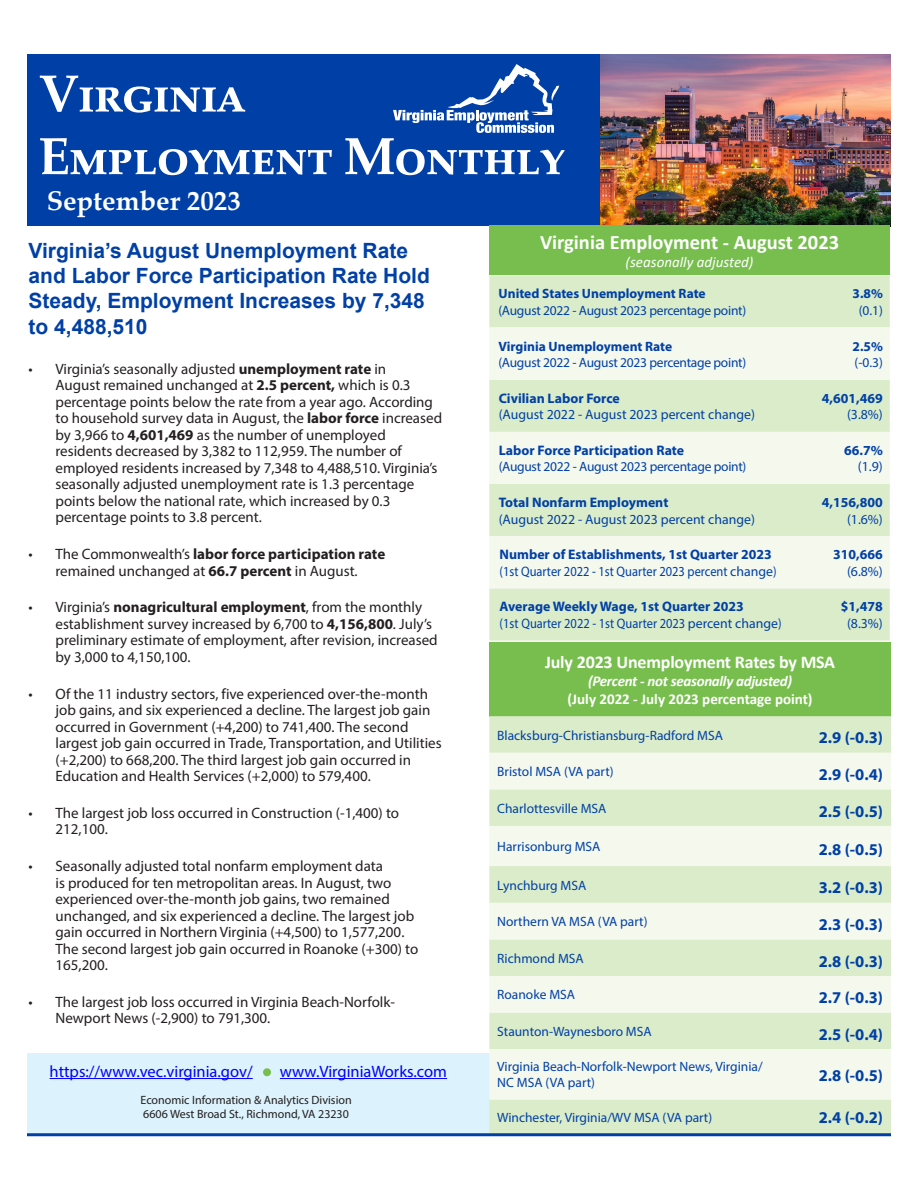
<style>
.page{position:relative;width:918px;height:1188px;background:#fff}
.page>*{position:absolute;margin:0;border:0;box-sizing:border-box;transform-origin:0 0}
.t1{font:700 52.2px "Palatino Linotype";letter-spacing:-.03em;color:#fff}
.t2{font:700 27px "Palatino Linotype";color:#fff}
.Headers{font:700 21px/25.2px "Arial";color:#0040a6}
.Body_Text{font:700 20.55px "Calibri";color:#fff}
.Body_Text-2{font:700 18px "Calibri";letter-spacing:-.01em;color:#fff}
.Body_Text-3{font:700 16.5px "Myriad Pro";color:#0040a6}
.t3{font:16.5px "Myriad Pro";color:#00f}
.t4{font:15px/16.5px "Myriad Pro";color:#231f20}
.Body_Text-4{font:700 15px "Calibri";color:#fff}
.Body_Text-5{font:italic 700 15px "Calibri";letter-spacing:-.02em;color:#fff}
.Body_Text-6{font:italic 15px "Calibri";color:#fff}
.Body_Text-7{font:700 13.8px "Myriad Pro";color:#0040a6}
.Body_Text-8{font:13.8px "Myriad Pro";color:#0040a6}
.Body_Text-9{font:13.8px "Myriad Pro";color:#0040a6;scale:.9 1}
.Body_Text-10{font:13.5px/16.2px "Myriad Pro";color:#0040a6}
.Body_Text-11{font:13.5px "Myriad Pro";letter-spacing:-.02em;color:#0040a6}
.Body_Text-12{font:700 13.5px "Myriad Pro";color:#0040a6}
.t5{font:12px "Myriad Pro";color:#231f20}
.s1{font-weight:700}
</style>
<div class="page">
<div style="left:27px;top:54px;width:607px;height:172px;background:#0040a6"></div>
<div style="left:27px;top:1053px;width:462px;height:80px;background:#dcf2fc"></div>
<div style="left:489px;top:642px;width:402px;height:74px;background:#77be4e"></div>
<div style="left:489px;top:716px;width:402px;height:417px;background:#daecc9"></div>
<svg style="left:489px;top:753px;width:402px;height:347px;background:#e9f2dd"></svg>
<img style="left:601px;top:54px;width:290px;height:172px">
<div style="left:489px;top:226px;width:401px;height:49px;background:#77be4e"></div>
<div style="left:489px;top:275px;width:401px;height:366px;background:#daecc9"></div>
<svg style="left:489px;top:327px;width:401px;height:261px;background:#eaf3de"></svg>
<hr style="left:50px;top:1078px;width:203px;height:1px;background:#00f">
<hr style="left:280px;top:1078px;width:167px;height:1px;background:#00f">
<hr style="left:27px;top:1133px;width:864px;height:3px;background:#0040a6">
<svg style="left:393px;top:64px;width:166px;height:69px"></svg>
<div style="left:263px;top:1068px;width:8px;height:8px;background:#77be4e;border-radius:50%"></div>
<p class="t1" style="left:39px;top:57px;width:209px">Virginia</p>
<p class="t1" style="left:39px;top:119px;width:528px">Employment Monthly</p>
<p class="t2" style="left:47px;top:182px;width:196px">September 2023</p>
<p class="Headers" style="left:28px;top:238px;width:403px">Virginia’s August Unemployment Rate and Labor Force Participation Rate Hold<br>Steady, Employment Increases by 7,348 to 4,488,510</p>
<p class="t4" style="left:56px;top:360px;width:388px;text-indent:-27px">• Virginia’s seasonally adjusted <span class="s1">unemployment rate</span> in<br>August remained unchanged at <span class="s1">2.5 percent,</span> which is 0.3 percentage points below the rate from a year ago. According to household survey data in August, the <span class="s1">labor force</span> increased by 3,966 to <span class="s1">4,601,469</span> as the number of unemployed residents decreased by 3,382 to 112,959. The number of employed residents increased by 7,348 to 4,488,510. Virginia’s seasonally adjusted unemployment rate is 1.3 percentage points below the national rate, which increased by 0.3 percentage points to 3.8 percent.</p>
<p class="t4" style="left:28px;top:546px;width:358px;text-align:center">• The Commonwealth’s <span class="s1">labor force participation rate </span>remained unchanged at <span class="s1">66.7 percent</span> in August.</p>
<p class="t4" style="left:56px;top:599px;width:384px;text-indent:-27px">• Virginia’s <span class="s1">nonagricultural employment</span>, from the monthly establishment survey increased by 6,700 to <span class="s1">4,156,800</span>. July’s preliminary estimate of employment, after revision, increased by 3,000 to 4,150,100.</p>
<p class="t4" style="left:56px;top:685px;width:388px;text-indent:-27px">• Of the 11 industry sectors, five experienced over-the-month job gains, and six experienced a decline. The largest job gain occurred in Government (+4,200) to 741,400. The second largest job gain occurred in Trade, Transportation, and Utilities (+2,200) to 668,200. The third largest job gain occurred in Education and Health Services (+2,000) to 579,400.</p>
<p class="t4" style="left:56px;top:804px;width:345px;text-indent:-27px">• The largest job loss occurred in Construction (-1,400) to<br>212,100.</p>
<p class="t4" style="left:56px;top:858px;width:364px;text-indent:-27px">• Seasonally adjusted total nonfarm employment data<br>is produced for ten metropolitan areas. In August, two experienced over-the-month job gains, two remained unchanged, and six experienced a decline. The largest job gain occurred in Northern Virginia (+4,500) to 1,577,200.<br>The second largest job gain occurred in Roanoke (+300) to 165,200.</p>
<p class="t4" style="left:56px;top:993px;width:341px;text-indent:-27px">• The largest job loss occurred in Virginia Beach-Norfolk-<br>Newport News (-2,900) to 791,300.</p>
<p class="t3" style="left:50px;top:1061px;width:205px">https://www.vec.virginia.gov/</p>
<p class="t3" style="left:280px;top:1061px;width:169px">www.VirginiaWorks.com</p>
<p class="t5" style="left:140px;top:1092px;width:213px">Economic Information &amp; Analytics Division</p>
<p class="t5" style="left:143px;top:1107px;width:207px">6606 West Broad St., Richmond, VA 23230</p>
<p class="Body_Text" style="left:540px;top:228px;width:301px">Virginia Employment - August 2023</p>
<p class="Body_Text-6" style="left:626px;top:252px;width:129px">(seasonally adjusted)</p>
<p class="Body_Text-12" style="left:499px;top:285px;width:209px">United States Unemployment Rate</p>
<p class="Body_Text-11" style="left:499px;top:302px;width:249px">(August 2022 - August 2023 percentage point)</p>
<p class="Body_Text-12" style="left:499px;top:337px;width:175px">Virginia Unemployment Rate</p>
<p class="Body_Text-11" style="left:499px;top:354px;width:249px">(August 2022 - August 2023 percentage point)</p>
<p class="Body_Text-12" style="left:853px;top:285px;width:32px">3.8%</p>
<p class="Body_Text-10" style="left:859px;top:302px;width:26px">(0.1)</p>
<p class="Body_Text-12" style="left:853px;top:337px;width:32px">2.5%</p>
<p class="Body_Text-10" style="left:855px;top:354px;width:30px">(-0.3)</p>
<p class="Body_Text-7" style="left:499px;top:389px;width:123px">Civilian Labor Force</p>
<p class="Body_Text-8" style="left:499px;top:406px;width:258px">(August 2022 - August 2023 percent change)</p>
<p class="Body_Text-7" style="left:822px;top:389px;width:62px">4,601,469</p>
<p class="Body_Text-8" style="left:847px;top:406px;width:37px">(3.8%)</p>
<p class="Body_Text-7" style="left:499px;top:441px;width:187px">Labor Force Participation Rate</p>
<p class="Body_Text-11" style="left:499px;top:458px;width:249px">(August 2022 - August 2023 percentage point)</p>
<p class="Body_Text-7" style="left:844px;top:441px;width:40px">66.7%</p>
<p class="Body_Text-8" style="left:858px;top:458px;width:26px">(1.9)</p>
<p class="Body_Text-7" style="left:499px;top:493px;width:171px">Total Nonfarm Employment</p>
<p class="Body_Text-8" style="left:499px;top:510px;width:258px">(August 2022 - August 2023 percent change)</p>
<p class="Body_Text-7" style="left:822px;top:493px;width:62px">4,156,800</p>
<p class="Body_Text-8" style="left:847px;top:510px;width:37px">(1.6%)</p>
<p class="Body_Text-7" style="left:500px;top:546px;width:274px">Number of Establishments, 1st Quarter 2023</p>
<p class="Body_Text-9" style="left:500px;top:563px;width:309px">(1st Quarter 2022 - 1st Quarter 2023 percent change)</p>
<p class="Body_Text-7" style="left:833px;top:546px;width:51px">310,666</p>
<p class="Body_Text-8" style="left:847px;top:563px;width:37px">(6.8%)</p>
<p class="Body_Text-7" style="left:500px;top:598px;width:246px">Average Weekly Wage, 1st Quarter 2023</p>
<p class="Body_Text-9" style="left:500px;top:615px;width:315px">(1st Quarter 2022 - 1st Quarter 2023 percent change)</p>
<p class="Body_Text-7" style="left:841px;top:598px;width:43px">$1,478</p>
<p class="Body_Text-8" style="left:847px;top:615px;width:37px">(8.3%)</p>
<p class="Body_Text-2" style="left:545px;top:650px;width:292px">July 2023 Unemployment Rates by MSA</p>
<p class="Body_Text-5" style="left:588px;top:671px;width:206px">(Percent - not seasonally adjusted)</p>
<p class="Body_Text-4" style="left:568px;top:689px;width:247px">(July 2022 - July 2023 percentage point)</p>
<p class="Body_Text-10" style="left:497px;top:727px;width:227px">Blacksburg-Christiansburg-Radford MSA</p>
<p class="Body_Text-3" style="left:819px;top:727px;width:66px">2.9 (-0.3)</p>
<p class="Body_Text-10" style="left:497px;top:763px;width:118px">Bristol MSA (VA part)</p>
<p class="Body_Text-3" style="left:819px;top:764px;width:66px">2.9 (-0.4)</p>
<p class="Body_Text-10" style="left:497px;top:800px;width:111px">Charlottesville MSA</p>
<p class="Body_Text-3" style="left:819px;top:800px;width:66px">2.5 (-0.5)</p>
<p class="Body_Text-10" style="left:497px;top:838px;width:105px">Harrisonburg MSA</p>
<p class="Body_Text-3" style="left:819px;top:839px;width:66px">2.8 (-0.5)</p>
<p class="Body_Text-10" style="left:497px;top:877px;width:91px">Lynchburg MSA</p>
<p class="Body_Text-3" style="left:819px;top:877px;width:66px">3.2 (-0.3)</p>
<p class="Body_Text-10" style="left:497px;top:913px;width:152px">Northern VA MSA (VA part)</p>
<p class="Body_Text-3" style="left:819px;top:914px;width:66px">2.3 (-0.3)</p>
<p class="Body_Text-10" style="left:497px;top:950px;width:88px">Richmond MSA</p>
<p class="Body_Text-3" style="left:819px;top:950px;width:66px">2.8 (-0.3)</p>
<p class="Body_Text-10" style="left:497px;top:987px;width:79px">Roanoke MSA</p>
<p class="Body_Text-3" style="left:819px;top:987px;width:66px">2.7 (-0.3)</p>
<p class="Body_Text-10" style="left:497px;top:1023px;width:156px">Staunton-Waynesboro MSA</p>
<p class="Body_Text-3" style="left:819px;top:1023px;width:66px">2.5 (-0.4)</p>
<p class="Body_Text-10" style="left:497px;top:1058px;width:267px">Virginia Beach-Norfolk-Newport News, Virginia/<br>NC MSA (VA part)</p>
<p class="Body_Text-3" style="left:819px;top:1064px;width:66px">2.8 (-0.5)</p>
<p class="Body_Text-10" style="left:497px;top:1109px;width:217px">Winchester, Virginia/WV MSA (VA part)</p>
<p class="Body_Text-3" style="left:819px;top:1107px;width:66px">2.4 (-0.2)</p>
</div>
